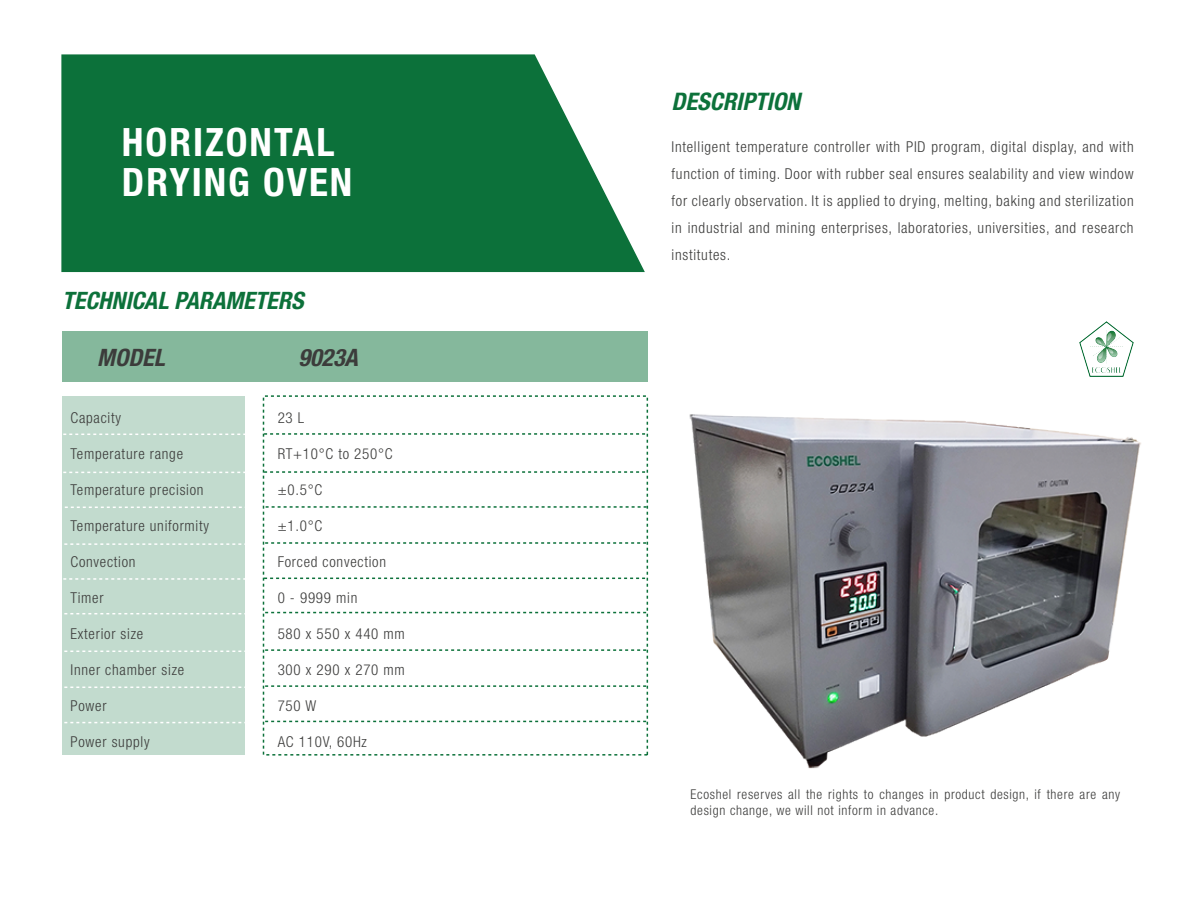
<style>
.page{position:relative;width:1188px;height:918px;background:#fff}
.page>*{position:absolute;margin:0;border:0;box-sizing:border-box;transform-origin:0 0}
.t1{font:700 condensed 39.15px/39.2px "Helvetica Neue LT Std";letter-spacing:.05em;color:#fff}
.t2{font:italic 700 condensed 24.15px "Helvetica Neue LT Std";color:#0c713a}
.t3{font:italic 700 condensed 24px "Helvetica Neue LT Std";color:#0c713a}
.t4{font:italic 700 condensed 24px "Helvetica Neue LT Std";color:#3c3c3b}
.t5{font:300 condensed 15px/27px "Helvetica Neue LT Std";letter-spacing:.05em;color:#3c3c3b;text-align:justify}
.t6{font:300 condensed 13.5px/16.2px "Helvetica Neue LT Std";letter-spacing:.05em;color:#3c3c3b}
</style>
<div class="page">
<img style="left:1079px;top:321px;width:54px;height:55px">
<svg style="left:61px;top:54px;width:584px;height:218px;background:#237e4d"></svg>
<div style="left:62px;top:331px;width:585px;height:51px;background:#85b89c"></div>
<div style="left:62px;top:396px;width:183px;height:359px;background:#c2dbce"></div>
<svg style="left:266px;top:433px;width:379px;height:2px"></svg>
<svg style="left:266px;top:506px;width:379px;height:2px"></svg>
<svg style="left:64px;top:507px;width:181px;height:1px"></svg>
<svg style="left:63px;top:434px;width:182px;height:1px"></svg>
<svg style="left:266px;top:471px;width:379px;height:2px"></svg>
<svg style="left:63px;top:472px;width:182px;height:1px"></svg>
<svg style="left:63px;top:578px;width:182px;height:2px"></svg>
<svg style="left:266px;top:578px;width:379px;height:1px"></svg>
<svg style="left:64px;top:613px;width:181px;height:1px"></svg>
<svg style="left:266px;top:612px;width:379px;height:1px"></svg>
<svg style="left:64px;top:651px;width:181px;height:1px"></svg>
<svg style="left:266px;top:649px;width:379px;height:2px"></svg>
<svg style="left:64px;top:687px;width:181px;height:1px"></svg>
<svg style="left:266px;top:685px;width:379px;height:2px"></svg>
<svg style="left:64px;top:722px;width:181px;height:1px"></svg>
<svg style="left:266px;top:721px;width:379px;height:1px"></svg>
<svg style="left:64px;top:543px;width:181px;height:2px"></svg>
<svg style="left:266px;top:542px;width:379px;height:2px"></svg>
<img style="left:689px;top:414px;width:452px;height:355px">
<h1 class="t1" style="left:122px;top:122px;width:232px">HORIZONTAL<br>DRYING OVEN</h1>
<h3 class="t3" style="left:62px;top:286px;width:243px">TECHNICAL PARAMETERS</h3>
<h3 class="t4" style="left:97px;top:343px;width:69px">MODEL</h3>
<h3 class="t4" style="left:299px;top:343px;width:61px">9023A</h3>
<p class="t5" style="left:71px;top:404px;width:52px">Capacity</p>
<p class="t5" style="left:71px;top:440px;width:114px">Temperature range</p>
<p class="t5" style="left:71px;top:476px;width:135px">Temperature precision</p>
<p class="t5" style="left:71px;top:512px;width:140px">Temperature uniformity</p>
<p class="t5" style="left:71px;top:548px;width:67px">Convection</p>
<p class="t5" style="left:71px;top:584px;width:34px">Timer</p>
<p class="t5" style="left:71px;top:620px;width:74px">Exterior size</p>
<p class="t5" style="left:71px;top:656px;width:115px">Inner chamber size</p>
<p class="t5" style="left:71px;top:692px;width:38px">Power</p>
<p class="t5" style="left:71px;top:728px;width:81px">Power supply</p>
<p class="t5" style="left:278px;top:404px;width:28px">23 L</p>
<p class="t5" style="left:278px;top:440px;width:116px">RT+10°C to 250°C</p>
<p class="t5" style="left:278px;top:476px;width:46px">±0.5°C</p>
<p class="t5" style="left:278px;top:512px;width:46px">±1.0°C</p>
<p class="t5" style="left:278px;top:548px;width:110px">Forced convection</p>
<p class="t5" style="left:278px;top:584px;width:81px">0 - 9999 min</p>
<p class="t5" style="left:278px;top:620px;width:129px">580 x 550 x 440 mm</p>
<p class="t5" style="left:278px;top:656px;width:129px">300 x 290 x 270 mm</p>
<p class="t5" style="left:278px;top:692px;width:40px">750 W</p>
<p class="t5" style="left:278px;top:728px;width:91px">AC 110V, 60Hz</p>
<h2 class="t2" style="left:672px;top:87px;width:130px">DESCRIPTION</h2>
<p class="t5" style="left:672px;top:133px;width:464px">Intelligent temperature controller with PID program, digital display, and with function of timing. Door with rubber seal ensures sealability and view window for clearly observation. It is applied to drying, melting, baking and sterilization in industrial and mining enterprises, laboratories, universities, and research institutes.</p>
<p class="t6" style="left:691px;top:786px;width:431px">Ecoshel reserves all the rights to changes in product design, if there are any design change, we will not inform in advance.</p>
</div>
